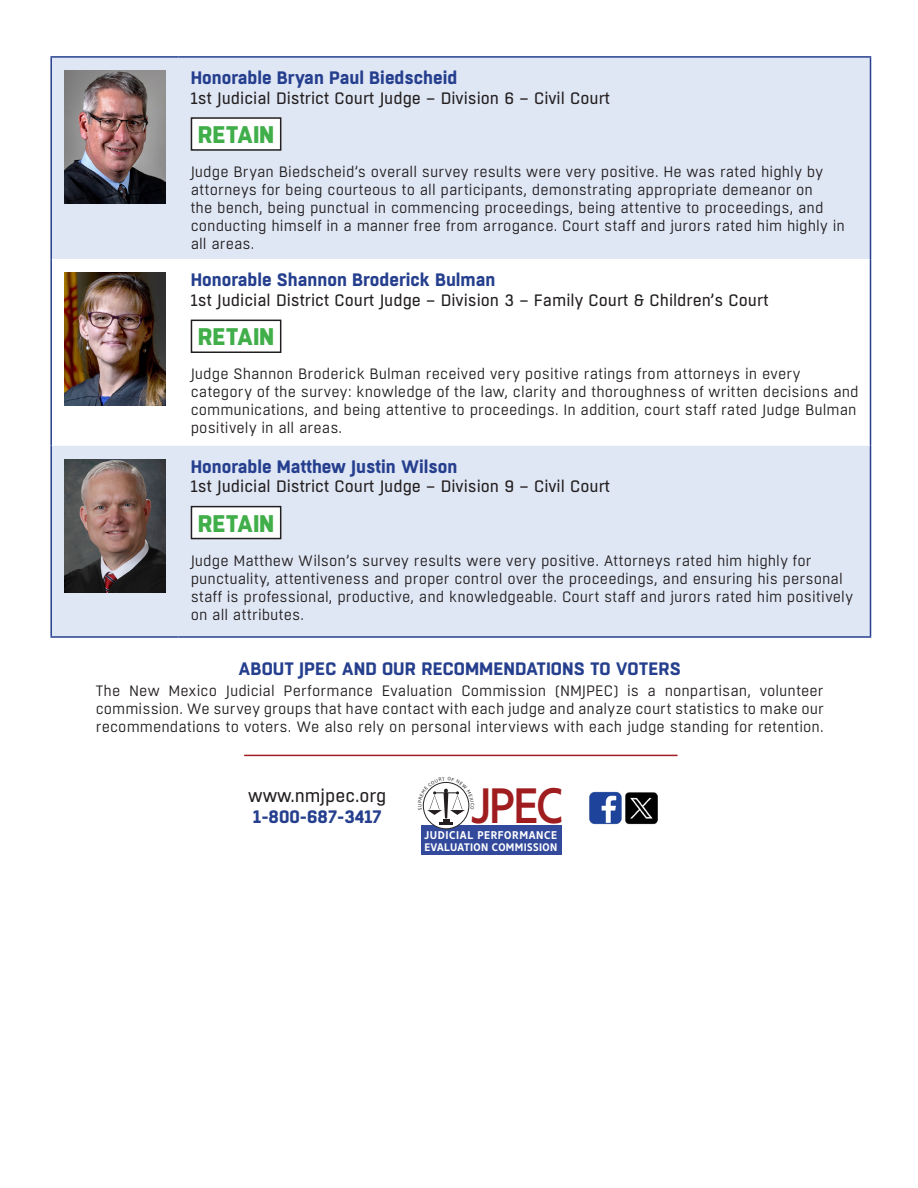
<style>
.page{position:relative;width:918px;height:1188px;background:#fff}
.page>*{position:absolute;margin:0;border:0;box-sizing:border-box;transform-origin:0 0}
.t1{font:500 49.5px "Core Sans N55";color:#9f1c1f;scale:.88 1}
.t2{font:800 24px "Boxed";letter-spacing:-.01em;color:#40ae49}
.t3{font:700 18px "Boxed";color:#253f8e}
.t4{font:18px "Boxed";color:#231f20}
.t5{font:16.5px "Boxed";color:#231f20}
.t6{font:15px/18px "Boxed";letter-spacing:.005em;color:#231f20}
.t7{font:700 11.25px "Core Sans N65";letter-spacing:.06em;color:#fff;scale:.88 1}
.t8{font:700 10.95px "Core Sans N65";letter-spacing:.04em;color:#fff;scale:.88 1}
</style>
<div class="page">
<div style="left:52px;top:58px;width:818px;height:578px;background:#dfe6f4"></div>
<svg style="left:52px;top:259px;width:818px;height:187px"></svg>
<hr style="left:50px;top:58px;width:2px;height:201px;background:#253f8e">
<hr style="left:50px;top:259px;width:2px;height:187px;background:#253f8e">
<hr style="left:50px;top:446px;width:2px;height:190px;background:#253f8e">
<hr style="left:870px;top:58px;width:1px;height:201px;background:#253f8e">
<hr style="left:870px;top:259px;width:1px;height:187px;background:#253f8e">
<hr style="left:870px;top:446px;width:1px;height:190px;background:#253f8e">
<hr style="left:50px;top:56px;width:129px;height:2px;background:#253f8e">
<hr style="left:179px;top:56px;width:692px;height:2px;background:#253f8e">
<hr style="left:50px;top:636px;width:129px;height:2px;background:#253f8e">
<hr style="left:179px;top:636px;width:692px;height:2px;background:#253f8e">
<img style="left:65px;top:70px;width:101px;height:134px">
<div style="left:191px;top:118px;width:90px;height:32px;background:#fff"></div>
<div style="left:191px;top:117px;width:90px;height:34px;border:2px solid #231f20"></div>
<img style="left:65px;top:273px;width:101px;height:133px">
<div style="left:191px;top:320px;width:90px;height:32px;background:#fff"></div>
<div style="left:191px;top:320px;width:90px;height:33px;border:2px solid #231f20"></div>
<img style="left:65px;top:459px;width:101px;height:133px">
<div style="left:191px;top:507px;width:90px;height:32px;background:#fff"></div>
<div style="left:191px;top:506px;width:90px;height:33px;border:2px solid #231f20"></div>
<div style="left:421px;top:825px;width:141px;height:30px;background:#334a9c"></div>
<svg style="left:423px;top:782px;width:46px;height:47px"></svg>
<img style="left:625px;top:792px;width:32px;height:32px">
<img style="left:589px;top:791px;width:33px;height:34px">
<hr style="left:244px;top:755px;width:434px;height:1px;background:#a01d21">
<svg style="left:422px;top:781px;width:48px;height:43px"></svg>
<p class="t3" style="left:191px;top:66px;width:268px">Honorable Bryan Paul Biedscheid</p>
<p class="t5" style="left:191px;top:87px;width:421px">1st Judicial District Court Judge – Division 6 – Civil Court</p>
<p class="t2" style="left:198px;top:118px;width:78px">RETAIN</p>
<p class="t6" style="left:191px;top:163px;width:656px">Judge Bryan Biedscheid’s overall survey results were very positive. He was rated highly by attorneys for being courteous to all participants, demonstrating appropriate demeanor on<br>the bench, being punctual in commencing proceedings, being attentive to proceedings, and conducting himself in a manner free from arrogance. Court staff and jurors rated him highly in all areas.</p>
<p class="t3" style="left:191px;top:268px;width:306px">Honorable Shannon Broderick Bulman</p>
<p class="t5" style="left:191px;top:290px;width:579px">1st Judicial District Court Judge – Division 3 – Family Court &amp; Children’s Court</p>
<p class="t2" style="left:198px;top:320px;width:78px">RETAIN</p>
<p class="t6" style="left:191px;top:365px;width:670px">Judge Shannon Broderick Bulman received very positive ratings from attorneys in every category of the survey: knowledge of the law, clarity and thoroughness of written decisions and communications, and being attentive to proceedings. In addition, court staff rated Judge Bulman positively in all areas.</p>
<p class="t3" style="left:191px;top:454px;width:268px">Honorable Matthew Justin Wilson</p>
<p class="t5" style="left:191px;top:476px;width:421px">1st Judicial District Court Judge – Division 9 – Civil Court</p>
<p class="t2" style="left:198px;top:507px;width:78px">RETAIN</p>
<p class="t6" style="left:191px;top:552px;width:664px">Judge Matthew Wilson’s survey results were very positive. Attorneys rated him highly for punctuality, attentiveness and proper control over the proceedings, and ensuring his personal staff is professional, productive, and knowledgeable. Court staff and jurors rated him positively on all attributes.</p>
<p class="t3" style="left:239px;top:657px;width:444px">ABOUT JPEC AND OUR RECOMMENDATIONS TO VOTERS</p>
<p class="t6" style="left:96px;top:682px;width:730px;text-align:justify">The New Mexico Judicial Performance Evaluation Commission (NMJPEC) is a nonpartisan, volunteer commission. We survey groups that have contact with each judge and analyze court statistics to make our recommendations to voters. We also rely on personal interviews with each judge standing for retention.</p>
<p class="t4" style="left:248px;top:784px;width:140px">www.nmjpec.org</p>
<p class="t3" style="left:253px;top:805px;width:130px">1-800-687-3417</p>
<p class="t1" style="left:472px;top:774px;width:106px">JPEC</p>
<p class="t7" style="left:424px;top:828px;width:152px">JUDICIAL PERFORMANCE</p>
<p class="t8" style="left:424px;top:840px;width:152px">EVALUATION COMMISSION</p>
</div>
